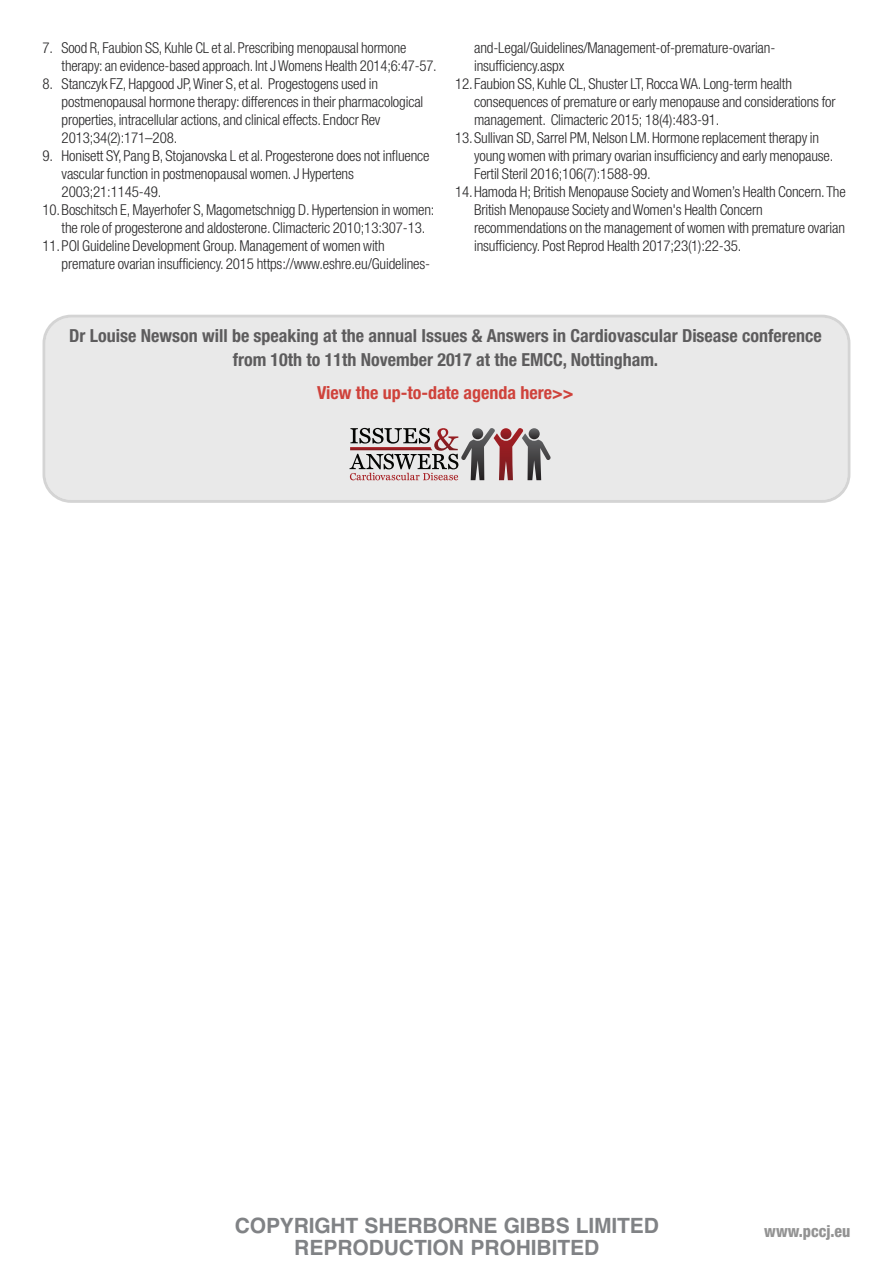
<style>
.page{position:relative;width:893px;height:1263px;background:#fff}
.page>*{position:absolute;margin:0;border:0;box-sizing:border-box;transform-origin:0 0}
.t1{font:700 21px/22.5px "Helvetica";letter-spacing:-.005em;color:#808285;text-align:center}
.t2{font:700 condensed 18px/24px "Helvetica Neue";color:#5d5c5d;text-align:center}
.t3{font:700 condensed 18px "Helvetica Neue";color:#cf423b}
.t4{font:800 condensed 16.5px "Helvetica Neue";color:#939393;scale:.96 1}
.t5{font:300 condensed 15px/18px "Helvetica Neue";letter-spacing:-.01em;color:#272627}
</style>
<div class="page">
<svg style="left:42px;top:314px;width:809px;height:189px;background:#e4e3e3"></svg>
<p class="t5" style="left:62px;top:40px;width:377px;text-indent:-19px">7. Sood R, Faubion SS, Kuhle CL et al. Prescribing menopausal hormone therapy: an evidence-based approach. Int J Womens Health 2014;6:47-57.</p>
<p class="t5" style="left:62px;top:76px;width:363px;text-indent:-19px">8. Stanczyk FZ, Hapgood JP, Winer S, et al. Progestogens used in postmenopausal hormone therapy: differences in their pharmacological properties, intracellular actions, and clinical effects. Endocr Rev 2013;34(2):171–208.</p>
<p class="t5" style="left:43px;top:148px;width:389px">9. Honisett SY, Pang B, Stojanovska L et al. Progesterone does not influence</p>
<p class="t5" style="left:62px;top:166px;width:294px">vascular function in postmenopausal women. J Hypertens</p>
<p class="t5" style="left:62px;top:184px;width:101px">2003;21:1145-49.</p>
<p class="t5" style="left:43px;top:202px;width:394px">10.Boschitsch E, Mayerhofer S, Magometschnigg D. Hypertension in women:</p>
<p class="t5" style="left:62px;top:220px;width:365px">the role of progesterone and aldosterone. Climacteric 2010;13:307-13.</p>
<p class="t5" style="left:43px;top:238px;width:344px">11.POI Guideline Development Group. Management of women with</p>
<p class="t5" style="left:62px;top:256px;width:370px">premature ovarian insufficiency. 2015 https://www.eshre.eu/Guidelines-</p>
<p class="t5" style="left:474px;top:40px;width:303px">and-Legal/Guidelines/Management-of-premature-ovarian-</p>
<p class="t5" style="left:474px;top:58px;width:92px">insufficiency.aspx</p>
<p class="t5" style="left:455px;top:76px;width:338px">12.Faubion SS, Kuhle CL, Shuster LT, Rocca WA. Long-term health</p>
<p class="t5" style="left:474px;top:94px;width:363px">consequences of premature or early menopause and considerations for</p>
<p class="t5" style="left:474px;top:112px;width:247px">management. Climacteric 2015; 18(4):483-91.</p>
<p class="t5" style="left:455px;top:130px;width:366px">13.Sullivan SD, Sarrel PM, Nelson LM. Hormone replacement therapy in</p>
<p class="t5" style="left:474px;top:148px;width:361px">young women with primary ovarian insufficiency and early menopause.</p>
<p class="t5" style="left:474px;top:166px;width:178px">Fertil Steril 2016;106(7):1588-99.</p>
<p class="t5" style="left:455px;top:184px;width:392px">14.Hamoda H; British Menopause Society and Women’s Health Concern. The</p>
<p class="t5" style="left:474px;top:202px;width:290px">British Menopause Society and Women's Health Concern</p>
<p class="t5" style="left:474px;top:220px;width:372px">recommendations on the management of women with premature ovarian</p>
<p class="t5" style="left:474px;top:238px;width:269px">insufficiency. Post Reprod Health 2017;23(1):22-35.</p>
<p class="t2" style="left:69px;top:325px;width:754px">Dr Louise Newson will be speaking at the annual Issues &amp; Answers in Cardiovascular Disease conference from 10th to 11th November 2017 at the EMCC, Nottingham.</p>
<p class="t3" style="left:317px;top:386px;width:258px">View the up-to-date agenda here&gt;&gt;</p>
<h1 class="t1" style="left:235px;top:1216px;width:426px">COPYRIGHT SHERBORNE GIBBS LIMITED<br>REPRODUCTION PROHIBITED</h1>
<p class="t4" style="left:764px;top:1225px;width:91px">www.pccj.eu</p>
</div>
